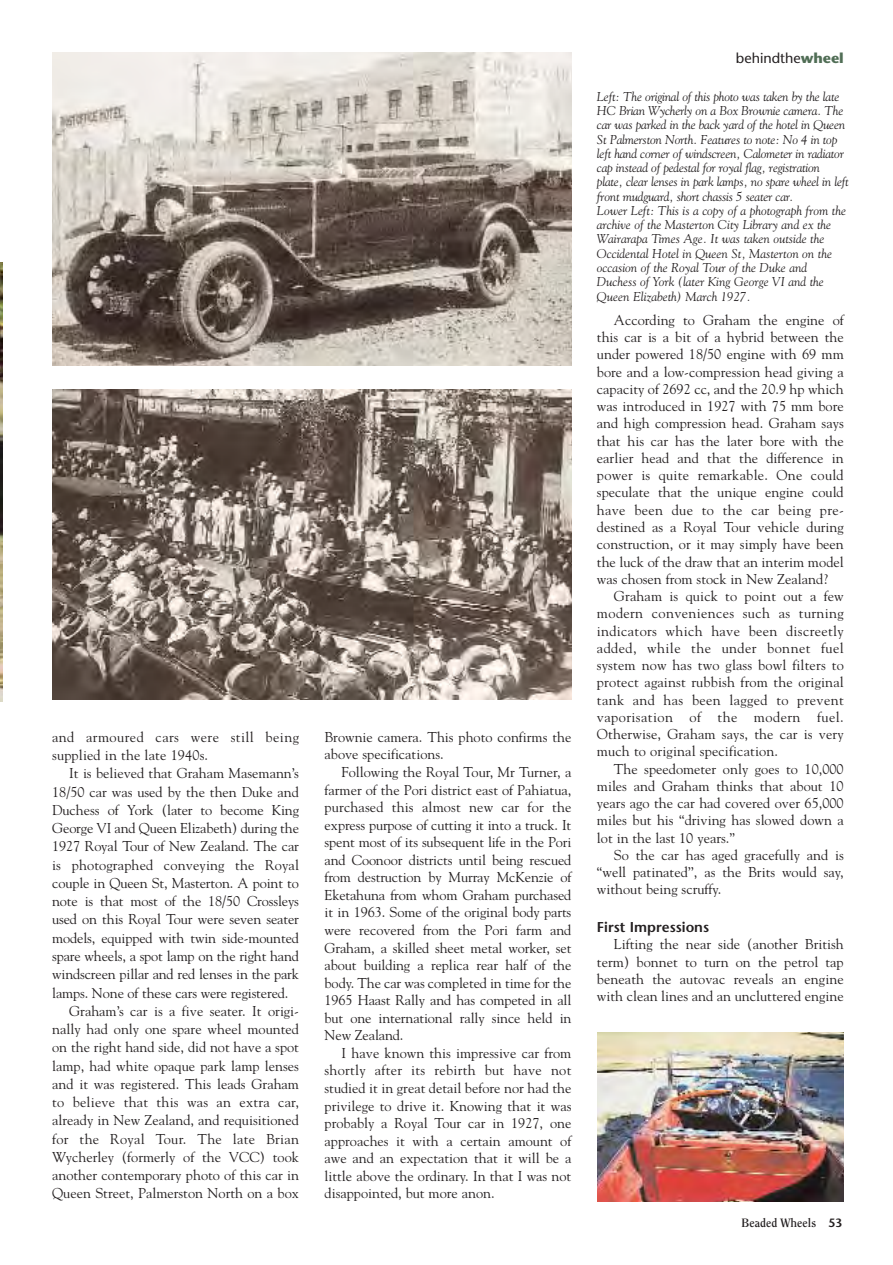
<style>
.page{position:relative;width:893px;height:1265px;background:#fff}
.page>*{position:absolute;margin:0;border:0;box-sizing:border-box;transform-origin:0 0}
.t1{font:14.25px/17.2px "Goudy";color:#231f20;text-align:justify}
.t2{font:14.25px/18.3px "Goudy";letter-spacing:.03em;color:#231f20}
.t3{font:14.25px "Goudy";letter-spacing:.02em;color:#231f20}
.t4{font:600 14.25px "Stone Sans";color:#231f20}
.t5{font:14.25px "Stone Sans";color:#231f20}
.t6{font:italic 12.75px/14.2px "Goudy";letter-spacing:-.015em;color:#231f20}
.t7{font:700 12px "Clearface";color:#231f20}
.s1{font-weight:700;color:#516e56}
.s2{font-family:"Stone Sans";font-weight:600}
</style>
<div class="page">
<img style="left:52px;top:52px;width:519px;height:313px">
<img style="left:0;top:262px;width:2px;height:439px">
<img style="left:597px;top:1032px;width:246px;height:168px">
<img style="left:52px;top:389px;width:519px;height:310px">
<p class="t2" style="left:52px;top:728px;width:248px">and armoured cars were still being supplied in the late 1940s.</p>
<p class="t1" style="left:69px;top:765px;width:231px">It is believed that Graham Masemann’s</p>
<p class="t1" style="left:52px;top:784px;width:248px">18/50 car was used by the then Duke and</p>
<p class="t1" style="left:52px;top:802px;width:248px">Duchess of York (later to become King</p>
<p class="t1" style="left:52px;top:820px;width:248px">George VI and Queen Elizabeth) during the</p>
<p class="t1" style="left:52px;top:838px;width:248px">1927 Royal Tour of New Zealand. The car</p>
<p class="t1" style="left:52px;top:857px;width:248px">is photographed conveying the Royal</p>
<p class="t1" style="left:52px;top:875px;width:248px">couple in Queen St, Masterton. A point to</p>
<p class="t1" style="left:52px;top:893px;width:248px">note is that most of the 18/50 Crossleys</p>
<p class="t1" style="left:52px;top:911px;width:248px">used on this Royal Tour were seven seater</p>
<p class="t1" style="left:52px;top:930px;width:248px">models, equipped with twin side-mounted</p>
<p class="t1" style="left:52px;top:948px;width:248px">spare wheels, a spot lamp on the right hand</p>
<p class="t1" style="left:52px;top:966px;width:248px">windscreen pillar and red lenses in the park</p>
<p class="t1" style="left:52px;top:984px;width:238px">lamps. None of these cars were registered.</p>
<p class="t1" style="left:69px;top:1003px;width:231px">Graham’s car is a five seater. It origi-</p>
<p class="t1" style="left:52px;top:1021px;width:248px">nally had only one spare wheel mounted</p>
<p class="t1" style="left:52px;top:1039px;width:248px">on the right hand side, did not have a spot</p>
<p class="t1" style="left:52px;top:1057px;width:248px">lamp, had white opaque park lamp lenses</p>
<p class="t1" style="left:52px;top:1076px;width:248px">and it was registered. This leads Graham</p>
<p class="t1" style="left:52px;top:1094px;width:248px">to believe that this was an extra car,</p>
<p class="t1" style="left:52px;top:1112px;width:248px">already in New Zealand, and requisitioned</p>
<p class="t3" style="left:52px;top:1132px;width:248px">for the Royal Tour. The late Brian</p>
<p class="t1" style="left:52px;top:1149px;width:248px">Wycherley (formerly of the VCC) took</p>
<p class="t1" style="left:52px;top:1167px;width:248px">another contemporary photo of this car in</p>
<p class="t1" style="left:52px;top:1185px;width:248px">Queen Street, Palmerston North on a box</p>
<p class="t1" style="left:324px;top:729px;width:248px">Brownie camera. This photo confirms the above specifications.</p>
<p class="t1" style="left:324px;top:764px;width:248px;text-indent:17px">Following the Royal Tour, Mr Turner, a farmer of the Pori district east of Pahiatua, purchased this almost new car for the express purpose of cutting it into a truck. It spent most of its subsequent life in the Pori and Coonoor districts until being rescued from destruction by Murray McKenzie of Eketahuna from whom Graham purchased it in 1963. Some of the original body parts were recovered from the Pori farm and Graham, a skilled sheet metal worker, set about building a replica rear half of the body. The car was completed in time for the 1965 Haast Rally and has competed in all but one international rally since held in New Zealand.</p>
<p class="t1" style="left:324px;top:1044px;width:248px;text-indent:17px">I have known this impressive car from shortly after its rebirth but have not studied it in great detail before nor had the privilege to drive it. Knowing that it was probably a Royal Tour car in 1927, one approaches it with a certain amount of awe and an expectation that it will be a little above the ordinary. In that I was not disappointed, but more anon.</p>
<p class="t5" style="left:735px;top:52px;width:109px">behindthe<span class="s1">wheel</span></p>
<p class="t6" style="left:596px;top:90px;width:253px">Left: The original of this photo was taken by the late HC Brian Wycherly on a Box Brownie camera. The car was parked in the back yard of the hotel in Queen St Palmerston North. Features to note: No 4 in top left hand corner of windscreen, Calometer in radiator cap instead of pedestal for royal flag, registration plate, clear lenses in park lamps, no spare wheel in left front mudguard, short chassis 5 seater car.<br>Lower Left: This is a copy of a photograph from the archive of the Masterton City Library and ex the Wairarapa Times Age. It was taken outside the Occidental Hotel in Queen St, Masterton on the occasion of the Royal Tour of the Duke and Duchess of York (later King George VI and the Queen Elizabeth) March 1927.</p>
<p class="t1" style="left:596px;top:312px;width:248px;text-indent:17px">According to Graham the engine of this car is a bit of a hybrid between the under powered 18/50 engine with 69 mm bore and a low-compression head giving a capacity of 2692 cc, and the 20.9 hp which was introduced in 1927 with 75 mm bore and high compression head. Graham says that his car has the later bore with the earlier head and that the difference in power is quite remarkable. One could speculate that the unique engine could have been due to the car being pre&shy;destined as a Royal Tour vehicle during construction, or it may simply have been the luck of the draw that an interim model was chosen from stock in New Zealand?</p>
<p class="t1" style="left:596px;top:588px;width:248px;text-indent:17px">Graham is quick to point out a few modern conveniences such as turning indicators which have been discreetly added, while the under bonnet fuel system now has two glass bowl filters to protect against rubbish from the original tank and has been lagged to prevent vaporisation of the modern fuel.<br>Otherwise, Graham says, the car is very much to original specification.</p>
<p class="t1" style="left:596px;top:761px;width:248px;text-indent:17px">The speedometer only goes to 10,000 miles and Graham thinks that about 10 years ago the car had covered over 65,000 miles but his “driving has slowed down a lot in the last 10 years.”</p>
<p class="t1" style="left:596px;top:847px;width:248px;text-indent:17px">So the car has aged gracefully and is “well patinated’’, as the Brits would say, without being scruffy.</p>
<p class="t4" style="left:596px;top:921px;width:114px">First Impressions</p>
<p class="t1" style="left:596px;top:936px;width:248px;text-indent:17px">Lifting the near side (another British term) bonnet to turn on the petrol tap beneath the autovac reveals an engine with clean lines and an uncluttered engine</p>
<p class="t7" style="left:741px;top:1217px;width:102px">Beaded Wheels <span class="s2">53</span></p>
</div>
